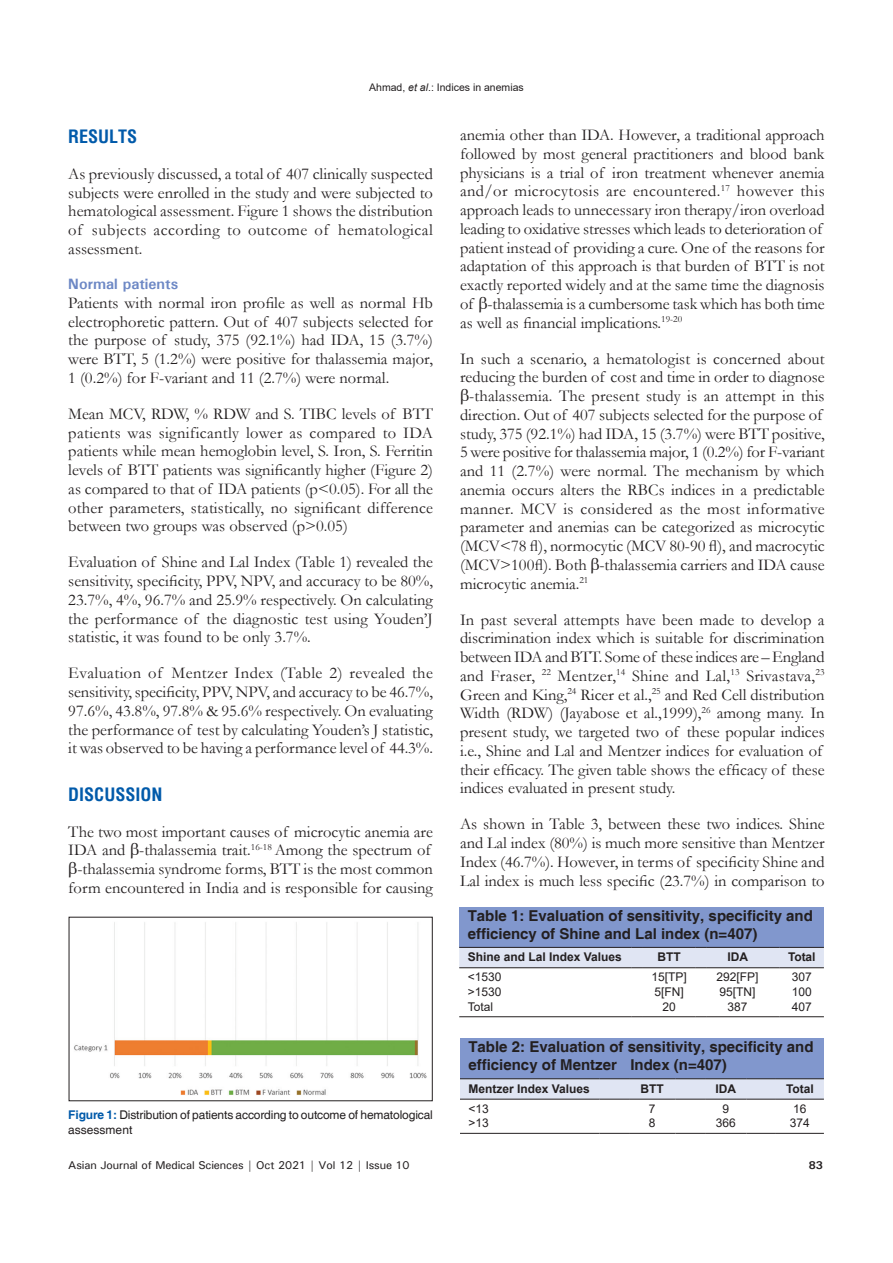
<style>
.page{position:relative;width:893px;height:1263px;background:#fff}
.page>*{position:absolute;margin:0;border:0;box-sizing:border-box;transform-origin:0 0}
.t1{font:700 condensed 18px "Helvetica";color:#015aaa}
.TX{font:16.5px/18.8px "Garamond";color:#231f20;text-align:justify}
.TX-2{font:16.5px "Garamond";letter-spacing:.02em;color:#231f20}
.TT{font:700 15px/18px "Helvetica";color:#231f20}
.t2{font:700 15px "Univers";color:#6d88c5}
.FGC{font:12px/15px "Helvetica";letter-spacing:-.01em;color:#231f20}
.TCH{font:700 12px "Arial";color:#231f20}
.TB{font:12px "Arial";color:#231f20}
.TBL{font:12px "Arial";color:#231f20}
.t3{font:500 11.25px "Univers";letter-spacing:-.01em;color:#231f20}
.t4{font:700 11.25px "Univers";color:#231f20}
.t5{font:10.5px "Arial";color:#231f20}
.s1{font-style:italic}
.s2{font-weight:700;color:#015aaa}
</style>
<div class="page">
<div style="left:459px;top:907px;width:365px;height:40px;background:#8197cd"></div>
<hr style="left:459px;top:1016px;width:172px;height:1px;background:#231f20">
<svg style="left:631px;top:1016px;width:12px;height:1px"></svg>
<hr style="left:643px;top:1016px;width:52px;height:1px;background:#231f20">
<svg style="left:695px;top:1016px;width:12px;height:1px"></svg>
<hr style="left:707px;top:1016px;width:61px;height:1px;background:#231f20">
<svg style="left:768px;top:1016px;width:12px;height:1px"></svg>
<hr style="left:780px;top:1016px;width:44px;height:1px;background:#231f20">
<svg style="left:459px;top:947px;width:365px;height:21px;background:#d2d6e3"></svg>
<hr style="left:780px;top:947px;width:44px;height:1px;background:#231f20">
<div style="left:460px;top:1038px;width:364px;height:41px;background:#8197cd"></div>
<svg style="left:460px;top:1079px;width:364px;height:20px;background:#dadeec"></svg>
<hr style="left:460px;top:1133px;width:139px;height:1px;background:#231f20">
<hr style="left:599px;top:1133px;width:30px;height:1px;background:#231f20">
<hr style="left:629px;top:1133px;width:46px;height:1px;background:#231f20">
<hr style="left:675px;top:1133px;width:30px;height:1px;background:#231f20">
<hr style="left:705px;top:1133px;width:41px;height:1px;background:#231f20">
<hr style="left:746px;top:1133px;width:30px;height:1px;background:#231f20">
<hr style="left:776px;top:1133px;width:48px;height:1px;background:#231f20">
<hr style="left:460px;top:1099px;width:139px;height:1px;background:#231f20">
<hr style="left:599px;top:1099px;width:30px;height:1px;background:#231f20">
<hr style="left:629px;top:1099px;width:46px;height:1px;background:#231f20">
<hr style="left:675px;top:1099px;width:30px;height:1px;background:#231f20">
<hr style="left:705px;top:1099px;width:41px;height:1px;background:#231f20">
<hr style="left:746px;top:1099px;width:30px;height:1px;background:#231f20">
<hr style="left:776px;top:1099px;width:48px;height:1px;background:#231f20">
<hr style="left:460px;top:1078px;width:139px;height:1px;background:#231f20">
<hr style="left:599px;top:1078px;width:30px;height:1px;background:#231f20">
<hr style="left:629px;top:1078px;width:46px;height:1px;background:#231f20">
<hr style="left:675px;top:1078px;width:30px;height:1px;background:#231f20">
<hr style="left:705px;top:1078px;width:41px;height:1px;background:#231f20">
<hr style="left:746px;top:1078px;width:30px;height:1px;background:#231f20">
<hr style="left:776px;top:1078px;width:48px;height:1px;background:#231f20">
<img style="left:74px;top:922px;width:353px;height:173px">
<p class="t5" style="left:369px;top:80px;width:156px">Ahmad, <span class="s1">et al</span>.: Indices in anemias</p>
<h1 class="t1" style="left:68px;top:124px;width:71px">RESULTS</h1>
<p class="TX" style="left:68px;top:164px;width:366px">As previously discussed, a total of 407 clinically suspected subjects were enrolled in the study and were subjected to hematological assessment. Figure 1 shows the distribution of subjects according to outcome of hematological assessment.</p>
<h2 class="t2" style="left:68px;top:275px;width:112px">Normal patients</h2>
<p class="TX" style="left:68px;top:293px;width:366px">Patients with normal iron profile as well as normal Hb electrophoretic pattern. Out of 407 subjects selected for the purpose of study, 375 (92.1%) had IDA, 15 (3.7%) were BTT, 5 (1.2%) were positive for thalassemia major, 1 (0.2%) for F-variant and 11 (2.7%) were normal.</p>
<p class="TX" style="left:68px;top:404px;width:366px">Mean MCV, RDW, % RDW and S. TIBC levels of BTT patients was significantly lower as compared to IDA patients while mean hemoglobin level, S. Iron, S. Ferritin levels of BTT patients was significantly higher (Figure 2) as compared to that of IDA patients (p&lt;0.05). For all the other parameters, statistically, no significant difference between two groups was observed (p&gt;0.05)</p>
<p class="TX" style="left:68px;top:552px;width:366px">Evaluation of Shine and Lal Index (Table 1) revealed the sensitivity, specificity, PPV, NPV, and accuracy to be 80%, 23.7%, 4%, 96.7% and 25.9% respectively. On calculating the performance of the diagnostic test using Youden’J statistic, it was found to be only 3.7%.</p>
<p class="TX" style="left:68px;top:663px;width:366px">Evaluation of Mentzer Index (Table 2) revealed the sensitivity, specificity, PPV, NPV, and accuracy to be 46.7%, 97.6%, 43.8%, 97.8% &amp; 95.6% respectively. On evaluating the performance of test by calculating Youden’s J statistic, it was observed to be having a performance level of 44.3%.</p>
<h1 class="t1" style="left:68px;top:782px;width:96px">DISCUSSION</h1>
<p class="TX" style="left:68px;top:822px;width:366px;text-align:center">The two most important causes of microcytic anemia are IDA and -thalassemia trait.<sup>16-18</sup> Among the spectrum of -thalassemia syndrome forms, BTT is the most common form encountered in India and is responsible for causing</p>
<p class="FGC" style="left:68px;top:1107px;width:366px"><span class="s2">Figure 1:</span> Distribution of patients according to outcome of hematological assessment</p>
<p class="TX" style="left:460px;top:125px;width:366px;text-align:left">anemia other than IDA. However, a traditional approach followed by most general practitioners and blood bank physicians is a trial of iron treatment whenever anemia and/or microcytosis are encountered.<sup>17</sup> however this approach leads to unnecessary iron therapy/iron overload leading to oxidative stresses which leads to deterioration of patient instead of providing a cure. One of the reasons for adaptation of this approach is that burden of BTT is not exactly reported widely and at the same time the diagnosis of -thalassemia is a cumbersome task which has both time as well as financial implications.<sup>19-20</sup></p>
<p class="TX" style="left:460px;top:349px;width:366px">In such a scenario, a hematologist is concerned about</p>
<p class="TX" style="left:460px;top:367px;width:366px">reducing the burden of cost and time in order to diagnose</p>
<p class="TX" style="left:469px;top:386px;width:357px">-thalassemia. The present study is an attempt in this</p>
<p class="TX" style="left:460px;top:405px;width:364px">direction. Out of 407 subjects selected for the purpose of</p>
<p class="TX" style="left:460px;top:424px;width:366px">study, 375 (92.1%) had IDA, 15 (3.7%) were BTT positive,</p>
<p class="TX" style="left:460px;top:442px;width:366px">5 were positive for thalassemia major, 1 (0.2%) for F-variant</p>
<p class="TX" style="left:460px;top:461px;width:366px">and 11 (2.7%) were normal. The mechanism by which</p>
<p class="TX" style="left:460px;top:480px;width:366px">anemia occurs alters the RBCs indices in a predictable</p>
<p class="TX-2" style="left:460px;top:497px;width:366px">manner. MCV is considered as the most informative</p>
<p class="TX" style="left:460px;top:517px;width:366px">parameter and anemias can be categorized as microcytic</p>
<p class="TX" style="left:460px;top:536px;width:366px">(MCV&lt;78 fl), normocytic (MCV 80-90 fl), and macrocytic</p>
<p class="TX" style="left:460px;top:555px;width:366px">(MCV&gt;100fl). Both -thalassemia carriers and IDA cause</p>
<p class="TX" style="left:460px;top:574px;width:130px">microcytic anemia.<sup>21</sup></p>
<p class="TX" style="left:460px;top:610px;width:366px;text-align:left">In past several attempts have been made to develop a discrimination index which is suitable for discrimination between IDA and BTT. Some of these indices are – England and Fraser, <sup>22</sup> Mentzer,<sup>14</sup> Shine and Lal,<sup>13</sup> Srivastava,<sup>23<br></sup>Green and King,<sup>24</sup> Ricer et al.,<sup>25</sup> and Red Cell distribution Width (RDW) (Jayabose et al.,1999),<sup>26</sup> among many. In present study, we targeted two of these popular indices i.e., Shine and Lal and Mentzer indices for evaluation of their efficacy. The given table shows the efficacy of these indices evaluated in present study.</p>
<p class="TX" style="left:460px;top:814px;width:366px">As shown in Table 3, between these two indices. Shine and Lal index (80%) is much more sensitive than Mentzer Index (46.7%). However, in terms of specificity Shine and Lal index is much less specific (23.7%) in comparison to</p>
<p class="TT" style="left:468px;top:907px;width:347px">Table 1: Evaluation of sensitivity, specificity and efficiency of Shine and Lal index (n=407)</p>
<p class="TCH" style="left:468px;top:948px;width:156px">Shine and Lal Index Values</p>
<p class="TCH" style="left:657px;top:948px;width:25px">BTT</p>
<p class="TCH" style="left:727px;top:948px;width:22px">IDA</p>
<p class="TCH" style="left:788px;top:948px;width:29px">Total</p>
<p class="TB" style="left:468px;top:969px;width:35px">&lt;1530</p>
<p class="TB" style="left:651px;top:969px;width:37px">15[TP]</p>
<p class="TB" style="left:716px;top:969px;width:44px">292[FP]</p>
<p class="TB" style="left:792px;top:969px;width:22px">307</p>
<p class="TB" style="left:468px;top:983px;width:35px">&gt;1530</p>
<p class="TB" style="left:654px;top:983px;width:31px">5[FN]</p>
<p class="TB" style="left:719px;top:983px;width:38px">95[TN]</p>
<p class="TB" style="left:792px;top:983px;width:22px">100</p>
<p class="TBL" style="left:468px;top:998px;width:27px">Total</p>
<p class="TBL" style="left:662px;top:998px;width:15px">20</p>
<p class="TBL" style="left:727px;top:998px;width:22px">387</p>
<p class="TBL" style="left:792px;top:998px;width:22px">407</p>
<p class="TT" style="left:468px;top:1039px;width:347px">Table 2: Evaluation of sensitivity, specificity and efficiency of Mentzer Index (n=407)</p>
<p class="TCH" style="left:468px;top:1080px;width:123px">Mentzer Index Values</p>
<p class="TCH" style="left:641px;top:1080px;width:25px">BTT</p>
<p class="TCH" style="left:716px;top:1080px;width:22px">IDA</p>
<p class="TCH" style="left:786px;top:1080px;width:29px">Total</p>
<p class="TB" style="left:468px;top:1100px;width:22px">&lt;13</p>
<p class="TB" style="left:649px;top:1100px;width:8px">7</p>
<p class="TB" style="left:722px;top:1100px;width:8px">9</p>
<p class="TB" style="left:793px;top:1100px;width:15px">16</p>
<p class="TBL" style="left:468px;top:1115px;width:22px">&gt;13</p>
<p class="TBL" style="left:649px;top:1115px;width:8px">8</p>
<p class="TBL" style="left:716px;top:1115px;width:22px">366</p>
<p class="TBL" style="left:790px;top:1115px;width:22px">374</p>
<p class="t3" style="left:68px;top:1157px;width:343px">Asian Journal of Medical Sciences | Oct 2021 | Vol 12 | Issue 10</p>
<p class="t4" style="left:809px;top:1158px;width:16px">83</p>
</div>
